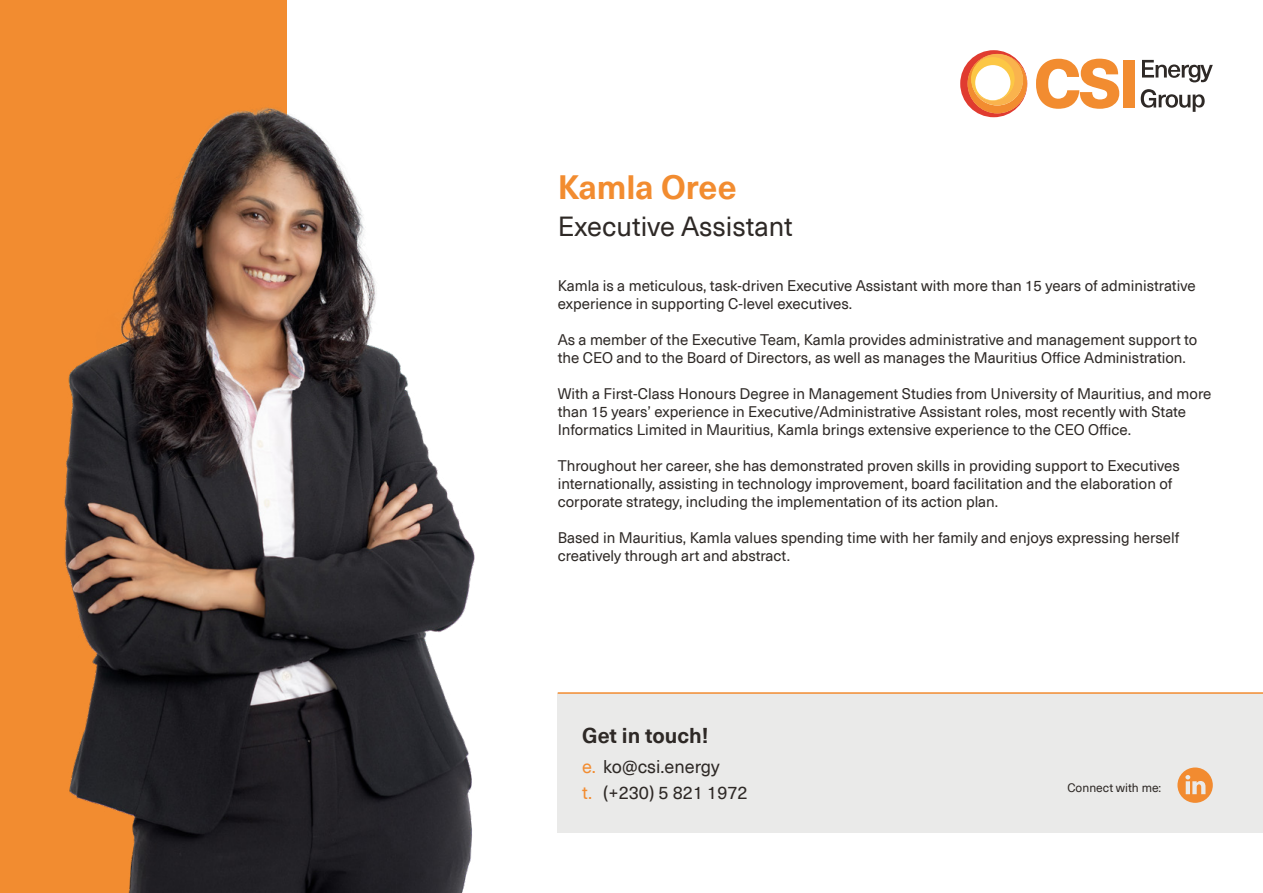
<style>
.page{position:relative;width:1263px;height:893px;background:#fff}
.page>*{position:absolute;margin:0;border:0;box-sizing:border-box;transform-origin:0 0}
.t1{font:700 33px "Neue Haas Unica Pro";color:#f28c30}
.t2{font:27px "Neue Haas Unica Pro";color:#2e2926}
.t3{font:700 21px "Neue Haas Unica Pro";color:#2e2926}
.t4{font:18px/25.8px "Neue Haas Unica Pro";color:#2e2926}
.t5{font:15px/18px "Neue Haas Unica Pro";color:#2e2926}
.t6{font:12px "Neue Haas Unica Pro";color:#2e2926}
.s1{color:#f28c30}
</style>
<div class="page">
<div style="left:558px;top:693px;width:705px;height:140px;background:#eaeae9"></div>
<div style="left:0;top:0;width:287px;height:893px;background:#f28c30"></div>
<img style="left:64px;top:107px;width:411px;height:786px">
<svg style="left:1036px;top:59px;width:83px;height:50px"></svg>
<div style="left:1123px;top:60px;width:12px;height:48px;background:#f28c30"></div>
<svg style="left:1142px;top:60px;width:71px;height:22px"></svg>
<svg style="left:1141px;top:89px;width:64px;height:23px"></svg>
<svg style="left:960px;top:50px;width:67px;height:67px"></svg>
<hr style="left:558px;top:692px;width:705px;height:2px;background:#f28c30">
<svg style="left:1177px;top:767px;width:36px;height:36px"></svg>
<h1 class="t1" style="left:558px;top:167px;width:180px">Kamla Oree</h1>
<h2 class="t2" style="left:558px;top:210px;width:236px">Executive Assistant</h2>
<p class="t5" style="left:558px;top:277px;width:639px">Kamla is a meticulous, task-driven Executive Assistant with more than 15 years of administrative experience in supporting C-level executives.</p>
<p class="t5" style="left:558px;top:331px;width:641px">As a member of the Executive Team, Kamla provides administrative and management support to the CEO and to the Board of Directors, as well as manages the Mauritius Office Administration.</p>
<p class="t5" style="left:558px;top:385px;width:655px">With a First-Class Honours Degree in Management Studies from University of Mauritius, and more than 15 years’ experience in Executive/Administrative Assistant roles, most recently with State<br>Informatics Limited in Mauritius, Kamla brings extensive experience to the CEO Office.</p>
<p class="t5" style="left:558px;top:457px;width:624px">Throughout her career, she has demonstrated proven skills in providing support to Executives internationally, assisting in technology improvement, board facilitation and the elaboration of corporate strategy, including the implementation of its action plan.</p>
<p class="t5" style="left:558px;top:529px;width:623px">Based in Mauritius, Kamla values spending time with her family and enjoys expressing herself creatively through art and abstract.</p>
<h3 class="t3" style="left:582px;top:723px;width:128px">Get in touch!</h3>
<p class="t4" style="left:582px;top:754px;width:167px"><span class="s1">e.</span> ko@csi.energy<br><span class="s1">t.</span> (+230) 5 821 1972</p>
<p class="t6" style="left:1067px;top:780px;width:95px">Connect with me:</p>
</div>
